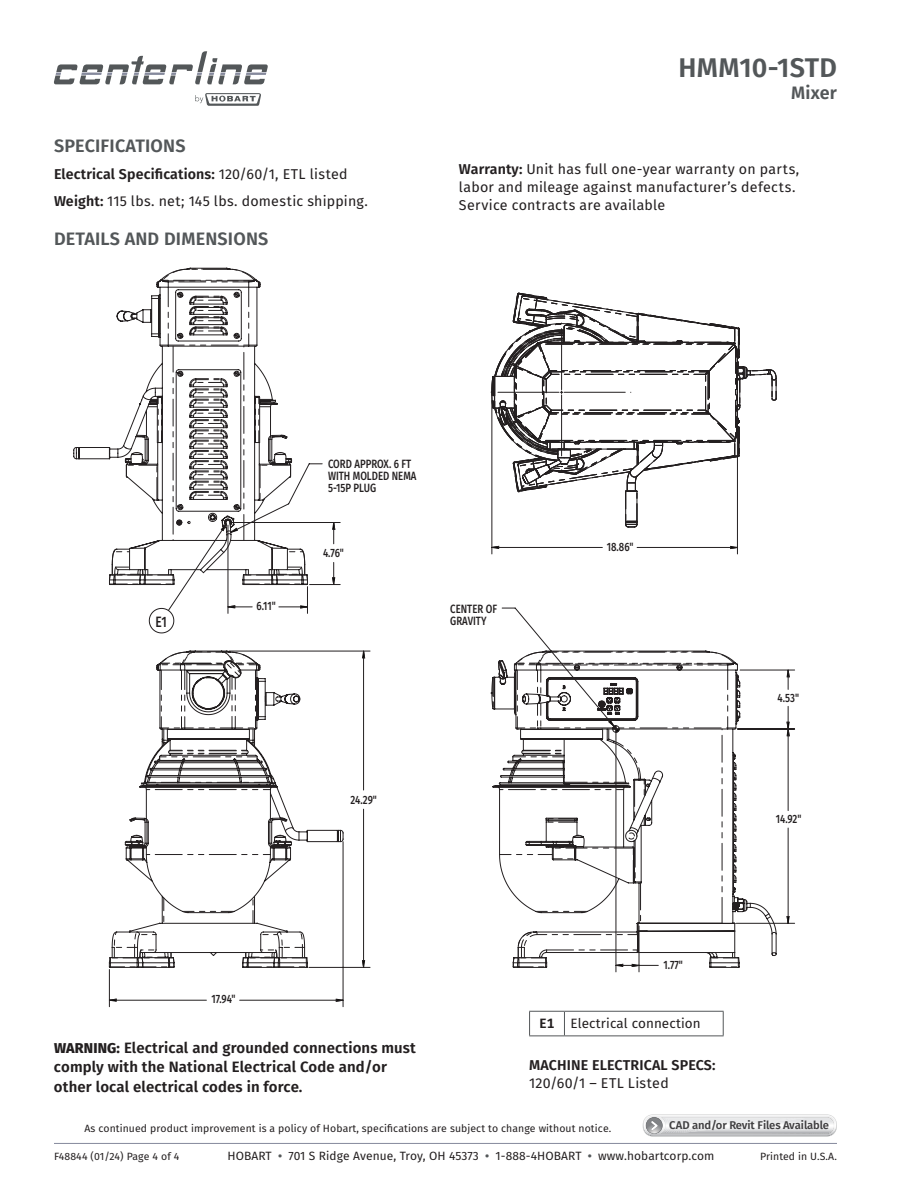
<style>
.page{position:relative;width:918px;height:1188px;background:#fff}
.page>*{position:absolute;margin:0;border:0;box-sizing:border-box;transform-origin:0 0}
.t1{font:600 27px "Fira Sans";letter-spacing:.01em;color:#535759}
.t2{font:600 18px "Fira Sans";letter-spacing:.01em;color:#535759}
.t3{font:600 15px/19.5px "Fira Sans";letter-spacing:.01em;color:#231f20}
.t4{font:500 15px "Fira Sans";color:#231f20;scale:.8 1}
.t5{font:14.25px/18px "Fira Sans";letter-spacing:.02em;color:#231f20}
.t6{font:600 14.25px "Fira Sans";letter-spacing:.01em;color:#231f20}
.t7{font:13.5px "Fira Sans";letter-spacing:.01em;color:#231f20}
.t8{font:500 12px/12px "Fira Sans";color:#231f20;scale:.8 1}
.t9{font:12px "Fira Sans";letter-spacing:.01em;color:#231f20}
.t10{font:600 11.25px "Fira Sans";letter-spacing:-.01em;color:#414042}
.t11{font:10.5px "Fira Sans";letter-spacing:.01em;color:#231f20}
.s1{font-weight:600}
.s2{font-weight:800;font-size:14.25px}
.s3{font-weight:600;color:#535759}
</style>
<div class="page">
<hr style="left:54px;top:1143px;width:783px;height:1px;background:#85899c">
<svg style="left:643px;top:1114px;width:194px;height:23px"></svg>
<svg style="left:195px;top:93px;width:66px;height:13px"></svg>
<svg style="left:54px;top:51px;width:214px;height:33px"></svg>
<hr style="left:109px;top:969px;width:1px;height:38px;background:#231f20">
<hr style="left:343px;top:842px;width:1px;height:165px;background:#231f20">
<hr style="left:740px;top:670px;width:55px;height:1px;background:#231f20">
<hr style="left:737px;top:729px;width:58px;height:1px;background:#231f20">
<hr style="left:736px;top:923px;width:59px;height:1px;background:#231f20">
<svg style="left:109px;top:669px;width:681px;height:333px"></svg>
<svg style="left:149px;top:391px;width:589px;height:576px"></svg>
<svg style="left:167px;top:463px;width:324px;height:187px"></svg>
<hr style="left:616px;top:732px;width:1px;height:240px;background:#231f20">
<hr style="left:639px;top:926px;width:1px;height:46px;background:#231f20">
<hr style="left:737px;top:435px;width:1px;height:119px;background:#231f20">
<hr style="left:231px;top:522px;width:109px;height:1px;background:#231f20">
<svg style="left:220px;top:523px;width:395px;height:204px"></svg>
<svg style="left:491px;top:546px;width:246px;height:3px"></svg>
<svg style="left:308px;top:650px;width:36px;height:318px"></svg>
<svg style="left:308px;top:681px;width:33px;height:287px"></svg>
<svg style="left:109px;top:650px;width:199px;height:318px"></svg>
<svg style="left:491px;top:650px;width:286px;height:318px"></svg>
<svg style="left:740px;top:674px;width:37px;height:261px"></svg>
<svg style="left:492px;top:650px;width:248px;height:318px"></svg>
<svg style="left:76px;top:268px;width:260px;height:345px"></svg>
<svg style="left:491px;top:292px;width:286px;height:236px"></svg>
<hr style="left:529px;top:1011px;width:35px;height:1px;background:#535759">
<svg style="left:529px;top:1012px;width:1px;height:24px"></svg>
<hr style="left:564px;top:1011px;width:160px;height:1px;background:#535759">
<svg style="left:564px;top:1012px;width:1px;height:24px"></svg>
<svg style="left:723px;top:1012px;width:1px;height:24px"></svg>
<hr style="left:529px;top:1036px;width:35px;height:1px;background:#535759">
<hr style="left:564px;top:1036px;width:160px;height:1px;background:#535759">
<h1 class="t1" style="left:679px;top:45px;width:160px">HMM10-1STD</h1>
<p class="t2" style="left:791px;top:78px;width:47px">Mixer</p>
<p class="t2" style="left:54px;top:131px;width:133px">SPECIFICATIONS</p>
<p class="t5" style="left:54px;top:160px;width:315px;line-height:27px"><span class="s1">Electrical Specifications:</span> 120/60/1, ETL listed<br><span class="s1">Weight:</span> 115 lbs. net; 145 lbs. domestic shipping.</p>
<p class="t5" style="left:459px;top:159px;width:342px"><span class="s1">Warranty:</span> Unit has full one-year warranty on parts, labor and mileage against manufacturer’s defects.<br>Service contracts are available</p>
<p class="t2" style="left:54px;top:224px;width:216px">DETAILS AND DIMENSIONS</p>
<p class="t4" style="left:156px;top:609px;width:16px">E1</p>
<p class="t8" style="left:257px;top:600px;width:25px">6.11"</p>
<p class="t8" style="left:328px;top:457px;width:112px">CORD APPROX. 6 FT<br>WITH MOLDED NEMA<br>5-15P PLUG</p>
<p class="t8" style="left:323px;top:546px;width:28px">4.76"</p>
<p class="t8" style="left:450px;top:603px;width:60px">CENTER OF<br>GRAVITY</p>
<p class="t8" style="left:607px;top:541px;width:35px">18.86"</p>
<p class="t8" style="left:212px;top:993px;width:31px">17.94"</p>
<p class="t8" style="left:351px;top:793px;width:34px">24.29"</p>
<p class="t3" style="left:54px;top:1037px;width:363px"><span class="s2">WARNING:</span> Electrical and grounded connections must comply with the National Electrical Code and/or other local electrical codes in force.</p>
<p class="t8" style="left:663px;top:958px;width:26px">1.77"</p>
<p class="t7" style="left:540px;top:1013px;width:163px"><span class="s1">E1</span> Electrical connection</p>
<p class="t6" style="left:529px;top:1053px;width:188px">MACHINE ELECTRICAL SPECS:</p>
<p class="t5" style="left:529px;top:1073px;width:141px">120/60/1 – ETL Listed</p>
<p class="t8" style="left:778px;top:691px;width:28px">4.53"</p>
<p class="t8" style="left:776px;top:812px;width:34px">14.92"</p>
<p class="t10" style="left:669px;top:1117px;width:161px">CAD and/or Revit Files Available</p>
<p class="t11" style="left:84px;top:1121px;width:529px">As continued product improvement is a policy of Hobart, specifications are subject to change without notice.</p>
<p class="t11" style="left:54px;top:1149px;width:127px">F48844 (01/24) Page 4 of 4</p>
<p class="t9" style="left:227px;top:1147px;width:488px">HOBART <span class="s3">•</span> 701 S Ridge Avenue, Troy, OH 45373 <span class="s3">•</span> 1-888-4HOBART <span class="s3">•</span> www.hobartcorp.com</p>
<p class="t11" style="left:760px;top:1149px;width:78px">Printed in U.S.A.</p>
</div>
